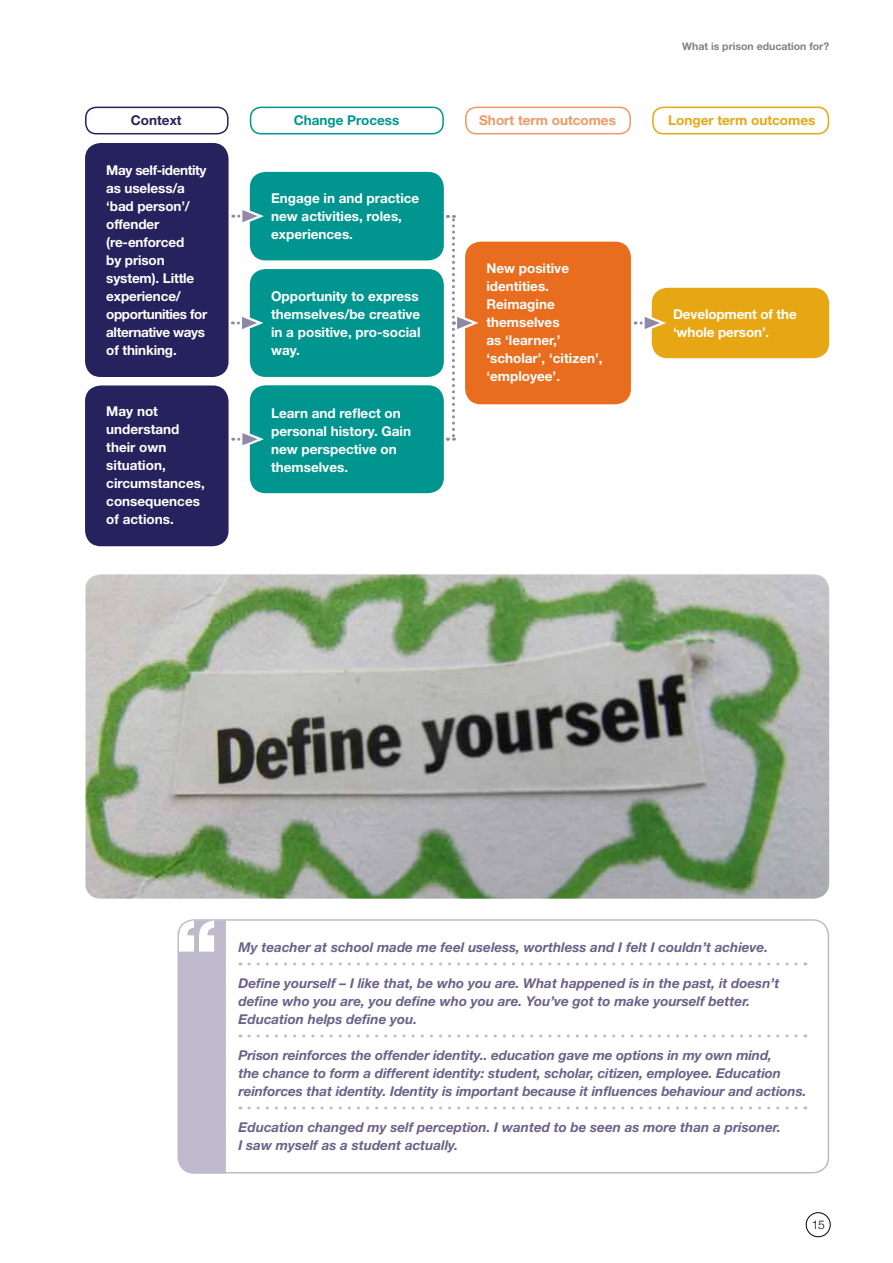
<style>
.page{position:relative;width:893px;height:1263px;background:#fff}
.page>*{position:absolute;margin:0;border:0;box-sizing:border-box;transform-origin:0 0}
.t1{font:italic 700 13.5px/18px "Helvetica Neue LT";color:#6a6189}
.t2{font:700 13.5px/18px "Helvetica Neue LT";color:#fff}
.t3{font:700 13.5px "Helvetica Neue LT";color:#e7a614}
.t4{font:700 13.5px "Helvetica Neue LT";color:#ef9963}
.t5{font:700 13.5px "Helvetica Neue LT";color:#00958f}
.t6{font:700 13.5px "Helvetica Neue LT";color:#26225e}
.t7{font:300 12px "Helvetica Neue";color:#000}
.t8{font:700 10.5px "Helvetica Neue LT";color:#808285}
</style>
<div class="page">
<div style="left:806px;top:1212px;width:25px;height:25px;border:1px solid #000;border-radius:50%"></div>
<div style="left:652px;top:107px;width:177px;height:27px;border:2px solid #e7a614;border-radius:11px"></div>
<div style="left:250px;top:107px;width:194px;height:27px;border:2px solid #00958f;border-radius:11px"></div>
<div style="left:85px;top:107px;width:144px;height:27px;border:2px solid #26225e;border-radius:11px"></div>
<div style="left:465px;top:107px;width:166px;height:27px;border:2px solid #ef9963;border-radius:11px"></div>
<div style="left:85px;top:143px;width:144px;height:234px;background:#26225e;border-radius:16px"></div>
<div style="left:85px;top:385px;width:144px;height:161px;background:#26225e;border-radius:16px"></div>
<div style="left:250px;top:172px;width:194px;height:88px;background:#00958f;border-radius:16px"></div>
<div style="left:250px;top:385px;width:194px;height:108px;background:#00958f;border-radius:16px"></div>
<svg style="left:233px;top:205px;width:31px;height:22px"></svg>
<div style="left:465px;top:242px;width:166px;height:162px;background:#e86d1f;border-radius:16px"></div>
<div style="left:652px;top:288px;width:177px;height:70px;background:#e7a614;border-radius:16px"></div>
<svg style="left:635px;top:312px;width:31px;height:22px"></svg>
<div style="left:250px;top:269px;width:194px;height:108px;background:#00958f;border-radius:16px"></div>
<svg style="left:232px;top:312px;width:32px;height:22px"></svg>
<svg style="left:233px;top:428px;width:31px;height:22px"></svg>
<svg style="left:448px;top:215px;width:34px;height:226px"></svg>
<img style="left:85px;top:574px;width:744px;height:325px">
<svg style="left:249px;top:962px;width:557px;height:3px"></svg>
<svg style="left:249px;top:1034px;width:557px;height:3px"></svg>
<svg style="left:249px;top:1106px;width:557px;height:3px"></svg>
<div style="left:177px;top:919px;width:652px;height:254px;border:2px solid #bebacc;border-radius:16px"></div>
<svg style="left:178px;top:920px;width:48px;height:253px;background:#c2becf"></svg>
<p class="t8" style="left:682px;top:40px;width:148px">What is prison education for?</p>
<p class="t6" style="left:131px;top:112px;width:52px">Context</p>
<p class="t5" style="left:294px;top:112px;width:107px">Change Process</p>
<p class="t4" style="left:479px;top:112px;width:138px">Short term outcomes</p>
<p class="t3" style="left:668px;top:112px;width:149px">Longer term outcomes</p>
<p class="t2" style="left:106px;top:161px;width:102px">May self-identity as useless/a ‘bad person’/ offender (re-enforced<br>by prison system). Little experience/ opportunities for alternative ways of thinking.</p>
<p class="t2" style="left:271px;top:189px;width:150px">Engage in and practice new activities, roles, experiences.</p>
<p class="t2" style="left:486px;top:258px;width:118px">New positive identities.<br>Reimagine themselves<br>as ‘learner,’ ‘scholar’, ‘citizen’, ‘employee’.</p>
<p class="t2" style="left:271px;top:287px;width:151px">Opportunity to express themselves/be creative in a positive, pro-social way.</p>
<p class="t2" style="left:673px;top:305px;width:125px">Development of the ‘whole person’.</p>
<p class="t2" style="left:106px;top:402px;width:100px">May not understand their own situation, circumstances, consequences of actions.</p>
<p class="t2" style="left:271px;top:404px;width:141px">Learn and reflect on personal history. Gain new perspective on themselves.</p>
<p class="t1" style="left:238px;top:937px;width:531px">My teacher at school made me feel useless, worthless and I felt I couldn’t achieve.</p>
<p class="t1" style="left:238px;top:973px;width:542px">Define yourself – I like that, be who you are. What happened is in the past, it doesn’t define who you are, you define who you are. You’ve got to make yourself better.<br>Education helps define you.</p>
<p class="t1" style="left:238px;top:1045px;width:569px">Prison reinforces the offender identity.. education gave me options in my own mind,<br>the chance to form a different identity: student, scholar, citizen, employee. Education reinforces that identity. Identity is important because it influences behaviour and actions.</p>
<p class="t1" style="left:238px;top:1117px;width:544px">Education changed my self perception. I wanted to be seen as more than a prisoner.<br>I saw myself as a student actually.</p>
<p class="t7" style="left:812px;top:1215px;width:15px">15</p>
</div>
